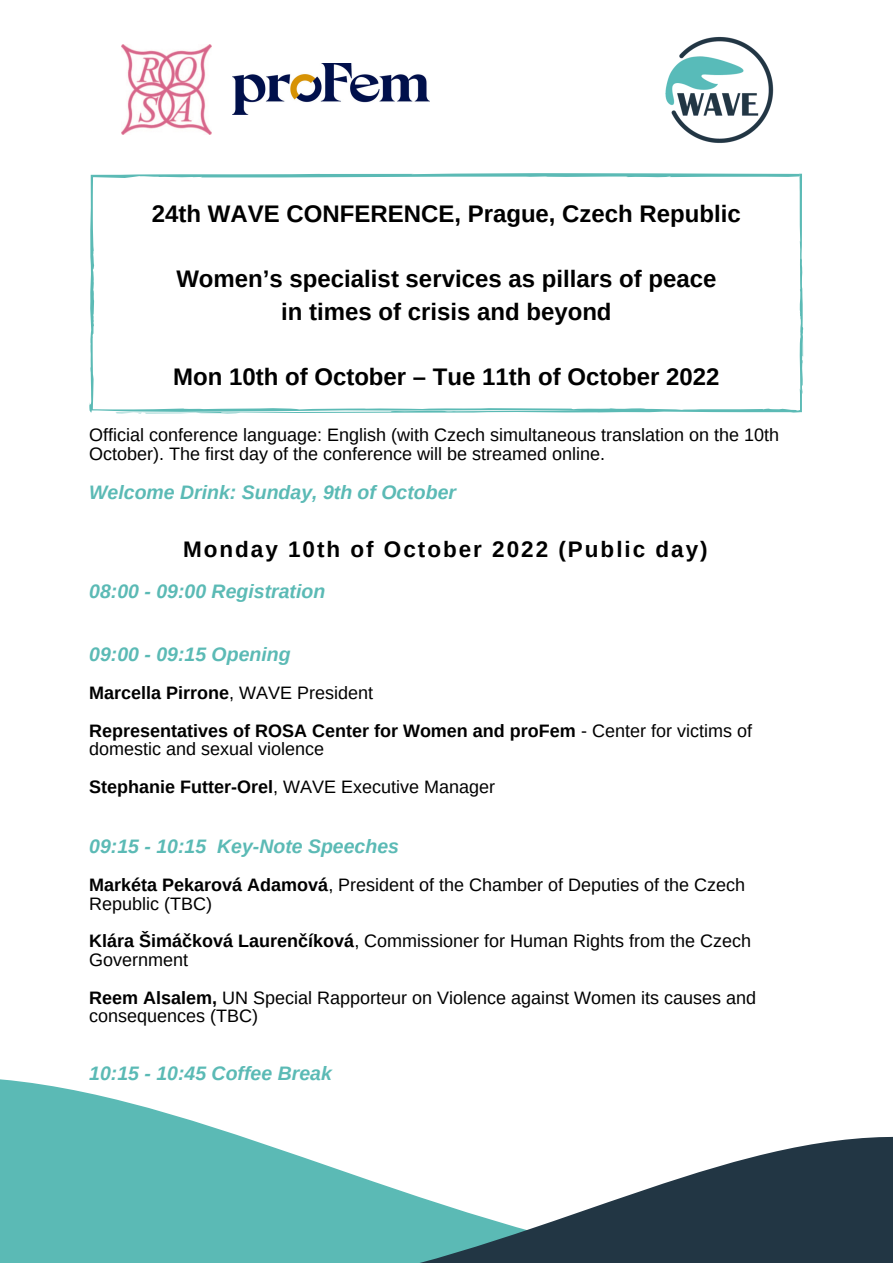
<style>
.page{position:relative;width:893px;height:1264px;background:#fff}
.page>*{position:absolute;margin:0;border:0;box-sizing:border-box;transform-origin:0 0}
.t1{font:700 24px/32.5px "Arimo";color:#000;text-align:center}
.t2{font:700 22.5px "Arimo";letter-spacing:.09em;color:#000}
.t3{font:italic 700 19.5px "Arimo";color:#5bbab5}
.t4{font:18px/18.8px "Arimo";color:#000}
.t5{font:700 18px/37.5px "Arimo";color:#000}
.s1{font-weight:400}
.s2{font-weight:700}
</style>
<div class="page">
<svg style="left:0;top:1079px;width:240px;height:57px;fill:#5bbab5"></svg>
<svg style="left:0;top:1136px;width:892px;height:126px;fill:#5bbab5"></svg>
<svg style="left:89px;top:173px;width:714px;height:241px"></svg>
<img style="left:121px;top:45px;width:90px;height:89px">
<img style="left:232px;top:64px;width:197px;height:50px">
<img style="left:665px;top:36px;width:109px;height:107px">
<h1 class="t1" style="left:152px;top:198px;width:590px">24th WAVE CONFERENCE, Prague, Czech Republic</h1>
<h1 class="t1" style="left:176px;top:263px;width:541px">Women’s specialist services as pillars of peace in times of crisis and beyond</h1>
<h1 class="t1" style="left:173px;top:361px;width:548px">Mon 10th of October – Tue 11th of October 2022</h1>
<p class="t4" style="left:89px;top:425px;width:691px">Official conference language: English (with Czech simultaneous translation on the 10th<br>October). The first day of the conference will be streamed online.</p>
<p class="t3" style="left:89px;top:481px;width:368px">Welcome Drink: Sunday, 9th of October</p>
<p class="t2" style="left:183px;top:537px;width:526px">Monday 10th of October 2022 (Public day)</p>
<p class="t3" style="left:89px;top:580px;width:237px">08:00 - 09:00 Registration</p>
<p class="t3" style="left:89px;top:643px;width:203px">09:00 - 09:15 Opening</p>
<p class="t5" style="left:89px;top:674px;width:664px">Marcella Pirrone<span class="s1">, WAVE President<br></span>Representatives of ROSA Center for Women and proFem <span class="s1">- Center for victims of</span></p>
<p class="t4" style="left:89px;top:730px;width:407px;line-height:37.5px">domestic and sexual violence<br><span class="s2">Stephanie Futter-Orel</span>, WAVE Executive Manager</p>
<p class="t3" style="left:89px;top:835px;width:311px">09:15 - 10:15 Key-Note Speeches</p>
<p class="t4" style="left:89px;top:875px;width:657px"><span class="s2">Markéta Pekarová Adamová</span>, President of the Chamber of Deputies of the Czech<br>Republic (TBC)</p>
<p class="t4" style="left:89px;top:931px;width:663px"><span class="s2">Klára Šimáčková Laurenčíková</span>, Commissioner for Human Rights from the Czech<br>Government</p>
<p class="t4" style="left:89px;top:987px;width:668px"><span class="s2">Reem Alsalem,</span> UN Special Rapporteur on Violence against Women its causes and consequences (TBC)</p>
<p class="t3" style="left:89px;top:1062px;width:244px">10:15 - 10:45 Coffee Break</p>
</div>
